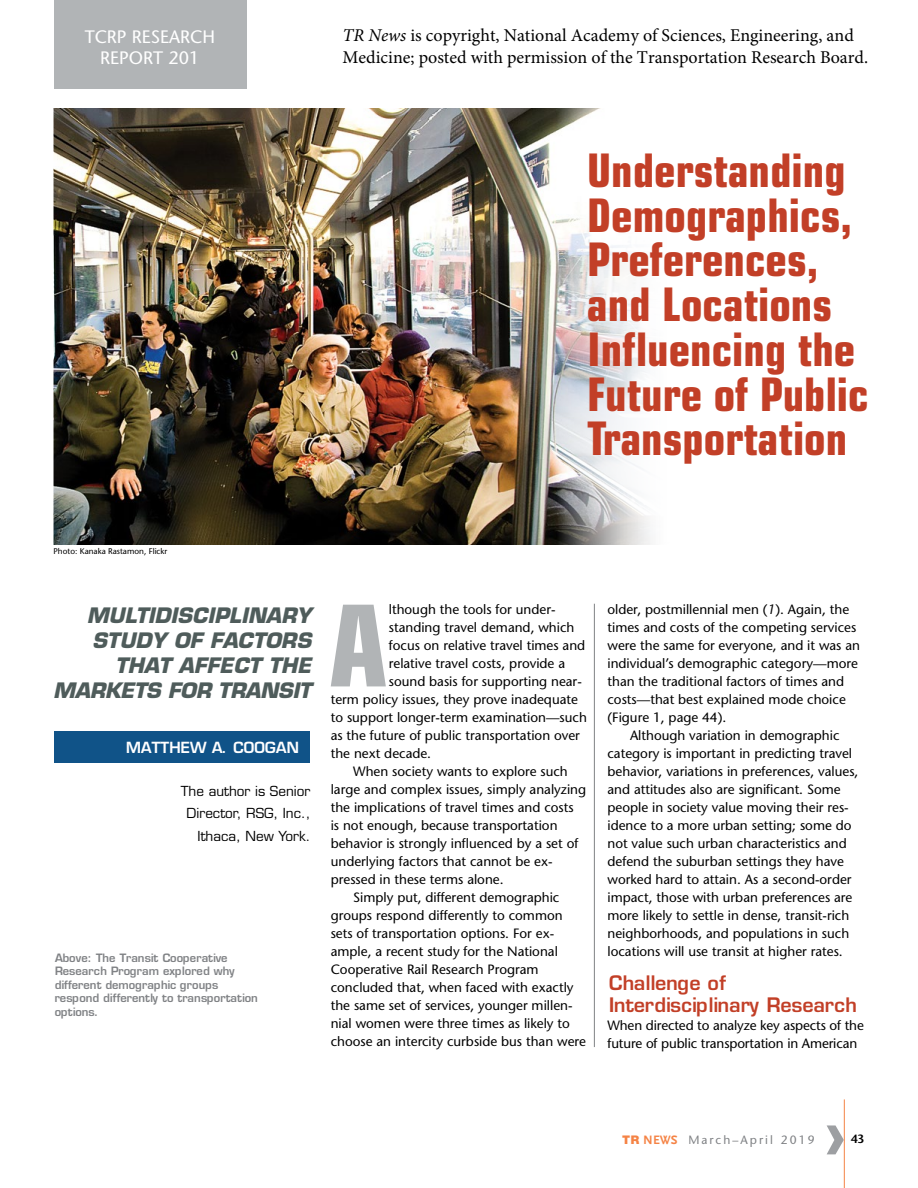
<style>
.page{position:relative;width:918px;height:1188px;background:#fff}
.page>*{position:absolute;margin:0;border:0;box-sizing:border-box;transform-origin:0 0}
.t1{font:700 condensed 112.95px "Eurostile";color:#b1b4b6}
.t2{font:700 70.5px "Frutiger";color:#9d9fa2}
.t3{font:700 condensed 46.2px/44.7px "Eurostile";color:#c23f27}
.t4{font:italic 700 20.85px/25.2px "Eurostile";color:#4f5c5b;text-align:right}
.t5{font:600 19.5px/21.6px "Eurostile";color:#c23f27}
.t6{font:18px/21.6px "Minion Pro";color:#000}
.t7{font:18px/21px "Stone Sans";color:#fff;text-align:center}
.t8{font:600 15px "Eurostile";color:#fff}
.t9{font:13.5px/18px "Stone Sans";color:#000}
.t10{font:13.5px/22.5px "Eurostile";color:#000;text-align:right}
.t11{font:12px "Stone Sans";letter-spacing:.17em;color:#808285}
.t12{font:600 12px "Stone Sans";color:#000}
.t13{font:600 11.25px/13.5px "Eurostile";color:#808285}
.t14{font:8.25px "Stone Sans";color:#000}
.s1{font-style:italic}
.s2{font-family:"Nimbus San Nov D Blac";font-size:12.75px;color:#f58345}
.s3{font-family:"Scala Sans";font-weight:700;font-size:12.75px;color:#f58345}
</style>
<div class="page">
<hr style="left:844px;top:1099px;width:1px;height:89px;background:#f58345">
<div style="left:54px;top:0;width:192px;height:88px;background:#b1b4b6"></div>
<img style="left:54px;top:108px;width:597px;height:437px">
<div style="left:55px;top:731px;width:255px;height:32px;background:#105388"></div>
<hr style="left:594px;top:604px;width:1px;height:443px;background:#808285">
<h3 class="t7" style="left:85px;top:26px;width:132px">TCRP RESEARCH<br>REPORT 201</h3>
<h3 class="t6" style="left:343px;top:24px;width:527px"><span class="s1">TR News</span> is copyright, National Academy of Sciences, Engineering, and<br>Medicine; posted with permission of the Transportation Research Board.</h3>
<h3 class="t3" style="left:587px;top:148px;width:283px">Understanding<br>Demographics,<br>Preferences, and Locations<br>Influencing the<br>Future of Public<br>Transportation</h3>
<p class="t14" style="left:54px;top:546px;width:115px">Photo: Kanaka Rastamon, Flickr</p>
<h3 class="t4" style="left:53px;top:602px;width:260px">MULTIDISCIPLINARY<br>STUDY OF FACTORS<br>THAT AFFECT THE<br>MARKETS FOR TRANSIT</h3>
<p class="t8" style="left:125px;top:738px;width:175px">MATTHEW A. COOGAN</p>
<p class="t10" style="left:181px;top:780px;width:131px">The author is Senior<br>Director, RSG, Inc.,<br>Ithaca, New York.</p>
<p class="t13" style="left:54px;top:951px;width:205px">Above: The Transit Cooperative<br>Research Program explored why different demographic groups respond differently to transportation options.</p>
<h1 class="t1" style="left:329px;top:578px;width:60px">A</h1>
<p class="t9" style="left:389px;top:601px;width:168px">lthough the tools for under-</p>
<p class="t9" style="left:389px;top:619px;width:187px">standing travel demand, which</p>
<p class="t9" style="left:389px;top:637px;width:198px">focus on relative travel times and</p>
<p class="t9" style="left:389px;top:655px;width:178px">relative travel costs, provide a</p>
<p class="t9" style="left:389px;top:673px;width:195px">sound basis for supporting near-</p>
<p class="t9" style="left:331px;top:691px;width:249px">term policy issues, they prove inadequate</p>
<p class="t9" style="left:331px;top:709px;width:258px">to support longer-term examination—such</p>
<p class="t9" style="left:331px;top:727px;width:251px">as the future of public transportation over</p>
<p class="t9" style="left:331px;top:745px;width:102px">the next decade.</p>
<p class="t9" style="left:353px;top:763px;width:216px">When society wants to explore such</p>
<p class="t9" style="left:331px;top:781px;width:257px">large and complex issues, simply analyzing</p>
<p class="t9" style="left:331px;top:799px;width:245px">the implications of travel times and costs</p>
<p class="t9" style="left:331px;top:817px;width:228px">is not enough, because transportation</p>
<p class="t9" style="left:331px;top:835px;width:249px">behavior is strongly influenced by a set of</p>
<p class="t9" style="left:331px;top:853px;width:223px">underlying factors that cannot be ex-</p>
<p class="t9" style="left:331px;top:871px;width:174px">pressed in these terms alone.</p>
<p class="t9" style="left:353px;top:889px;width:208px">Simply put, different demographic</p>
<p class="t9" style="left:331px;top:907px;width:233px">groups respond differently to common</p>
<p class="t9" style="left:331px;top:925px;width:225px">sets of transportation options. For ex-</p>
<p class="t9" style="left:331px;top:943px;width:229px">ample, a recent study for the National</p>
<p class="t9" style="left:331px;top:961px;width:209px">Cooperative Rail Research Program</p>
<p class="t9" style="left:331px;top:979px;width:244px">concluded that, when faced with exactly</p>
<p class="t9" style="left:331px;top:997px;width:243px">the same set of services, younger millen-</p>
<p class="t9" style="left:331px;top:1015px;width:241px">nial women were three times as likely to</p>
<p class="t9" style="left:331px;top:1033px;width:257px">choose an intercity curbside bus than were</p>
<p class="t9" style="left:607px;top:601px;width:243px">older, postmillennial men (<span class="s1">1</span>). Again, the</p>
<p class="t9" style="left:607px;top:619px;width:250px">times and costs of the competing services</p>
<p class="t9" style="left:607px;top:637px;width:254px">were the same for everyone, and it was an</p>
<p class="t9" style="left:607px;top:655px;width:252px">individual’s demographic category—more</p>
<p class="t9" style="left:607px;top:672px;width:238px">than the traditional factors of times and</p>
<p class="t9" style="left:607px;top:690px;width:240px">costs—that best explained mode choice</p>
<p class="t9" style="left:607px;top:708px;width:120px">(Figure 1, page 44).</p>
<p class="t9" style="left:630px;top:726px;width:211px">Although variation in demographic</p>
<p class="t9" style="left:607px;top:744px;width:246px">category is important in predicting travel</p>
<p class="t9" style="left:607px;top:762px;width:252px">behavior, variations in preferences, values,</p>
<p class="t9" style="left:607px;top:780px;width:235px">and attitudes also are significant. Some</p>
<p class="t9" style="left:607px;top:798px;width:243px">people in society value moving their res-</p>
<p class="t9" style="left:607px;top:816px;width:246px">idence to a more urban setting; some do</p>
<p class="t9" style="left:607px;top:834px;width:241px">not value such urban characteristics and</p>
<p class="t9" style="left:607px;top:852px;width:238px">defend the suburban settings they have</p>
<p class="t9" style="left:607px;top:870px;width:246px">worked hard to attain. As a second-order</p>
<p class="t9" style="left:607px;top:888px;width:247px">impact, those with urban preferences are</p>
<p class="t9" style="left:607px;top:906px;width:243px">more likely to settle in dense, transit-rich</p>
<p class="t9" style="left:607px;top:924px;width:243px">neighborhoods, and populations in such</p>
<p class="t9" style="left:607px;top:942px;width:237px">locations will use transit at higher rates.</p>
<h3 class="t5" style="left:608px;top:972px;width:250px">Challenge of<br>Interdisciplinary Research</h3>
<p class="t9" style="left:608px;top:1016px;width:258px">When directed to analyze key aspects of the future of public transportation in American</p>
<h2 class="t2" style="left:824px;top:1093px;width:25px">›</h2>
<p class="t11" style="left:623px;top:1132px;width:194px"><span class="s2">TR</span> <span class="s3">NEWS</span> March–April 2019</p>
<p class="t12" style="left:851px;top:1131px;width:15px">43</p>
</div>
